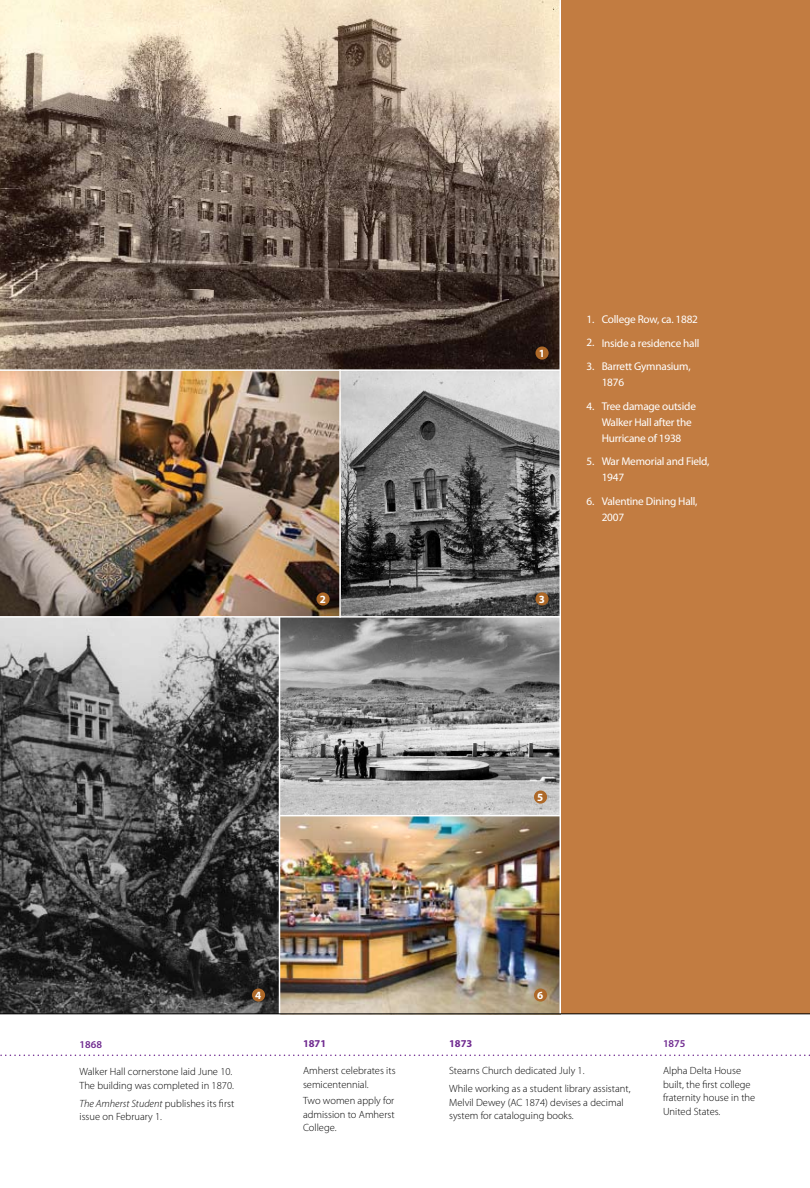
<style>
.page{position:relative;width:810px;height:1188px;background:#fff}
.page>*{position:absolute;margin:0;border:0;box-sizing:border-box;transform-origin:0 0}
.t1{font:11.25px/23.9px "Myriad Pro";letter-spacing:-.02em;color:#fff}
.t2{font:700 11.1px "Myriad";color:#fff}
.t3{font:300 10.5px/13.5px "Myriad Pro";color:#000}
.t4{font:600 10.5px "Myriad Pro";color:#702b90}
.t5{font:700 10.5px "Myriad Pro";color:#702b90}
.s1{font-style:italic}
</style>
<div class="page">
<img style="left:0;top:0;width:560px;height:616px">
<img style="left:0;top:618px;width:279px;height:396px">
<div style="left:560px;top:0;width:250px;height:1014px;background:#c27c41"></div>
<img style="left:280px;top:618px;width:280px;height:197px">
<img style="left:0;top:371px;width:339px;height:245px">
<img style="left:281px;top:816px;width:279px;height:198px">
<svg style="left:0;top:1055px;width:810px;height:1px"></svg>
<hr style="left:560px;top:0;width:1px;height:1014px;background:#fff">
<hr style="left:339px;top:370px;width:2px;height:248px;background:#fff">
<hr style="left:0;top:369px;width:560px;height:2px;background:#fff">
<div style="left:534px;top:988px;width:13px;height:14px;background:#ad6828;border-radius:50%"></div>
<div style="left:316px;top:592px;width:14px;height:14px;background:#ad6828;border-radius:50%"></div>
<div style="left:536px;top:592px;width:13px;height:13px;background:#ad6828;border-radius:50%"></div>
<div style="left:534px;top:790px;width:13px;height:14px;background:#ad6828;border-radius:50%"></div>
<div style="left:252px;top:988px;width:13px;height:14px;background:#ad6828;border-radius:50%"></div>
<div style="left:536px;top:346px;width:13px;height:14px;background:#ad6828;border-radius:50%"></div>
<hr style="left:0;top:1014px;width:810px;height:1px;background:#000">
<p class="t2" style="left:539px;top:348px;width:8px">1</p>
<p class="t2" style="left:320px;top:594px;width:8px">2</p>
<p class="t2" style="left:539px;top:593px;width:8px">3</p>
<p class="t1" style="left:602px;top:307px;width:99px">College Row, ca. 1882<br>I nside a residence hall<br>Barrett Gymnasium,</p>
<p class="t1" style="left:602px;top:370px;width:96px">1876<br>Tree damage outside</p>
<p class="t1" style="left:602px;top:414px;width:91px;line-height:15.8px">Walker Hall after the<br>Hurricane of 1938</p>
<p class="t1" style="left:602px;top:454px;width:109px;line-height:15.8px">War Memorial and Field,<br>1947</p>
<p class="t1" style="left:602px;top:493px;width:97px;line-height:15.8px">Valentine Dining Hall,<br>2007</p>
<p class="t1" style="left:587px;top:307px;width:9px;text-align:justify">1.<br>2.<br>3.</p>
<p class="t1" style="left:587px;top:394px;width:9px">4.</p>
<p class="t1" style="left:587px;top:449px;width:9px">5.</p>
<p class="t1" style="left:587px;top:489px;width:9px">6.</p>
<p class="t2" style="left:537px;top:792px;width:8px">5</p>
<p class="t4" style="left:80px;top:1038px;width:24px">1868</p>
<p class="t3" style="left:80px;top:1065px;width:156px">Walker Hall cornerstone laid June 10.<br>The building was completed in 1870.</p>
<p class="t3" style="left:80px;top:1097px;width:156px"><span class="s1">The Amherst Student</span> publishes its first issue on February 1.</p>
<p class="t2" style="left:255px;top:990px;width:8px">4</p>
<p class="t5" style="left:303px;top:1037px;width:25px">1871</p>
<p class="t3" style="left:303px;top:1064px;width:94px">Amherst celebrates its semicentennial.</p>
<p class="t3" style="left:303px;top:1094px;width:93px;text-align:justify">Two women apply for admission to Amherst College.</p>
<p class="t2" style="left:537px;top:990px;width:8px">6</p>
<p class="t5" style="left:449px;top:1037px;width:25px">1873</p>
<p class="t3" style="left:449px;top:1062px;width:183px;line-height:18px">Stearns Church dedicated July 1.<br>While working as a student library assistant,</p>
<p class="t3" style="left:449px;top:1096px;width:176px">Melvil Dewey (AC 1874) devises a decimal system for cataloguing books.</p>
<p class="t4" style="left:663px;top:1037px;width:24px">1875</p>
<p class="t3" style="left:663px;top:1064px;width:94px">Alpha Delta House built, the first college fraternity house in the<br>United States.</p>
</div>
